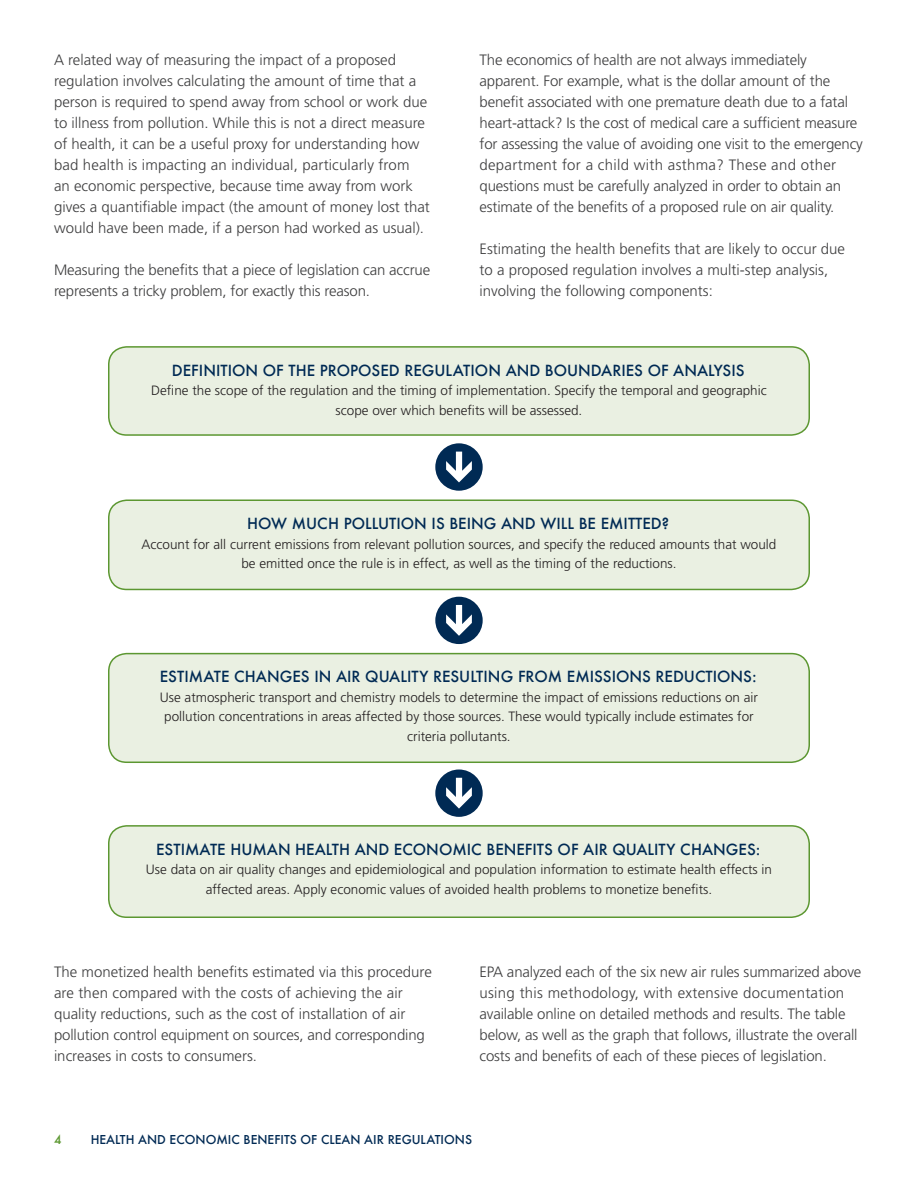
<style>
.page{position:relative;width:918px;height:1188px;background:#fff}
.page>*{position:absolute;margin:0;border:0;box-sizing:border-box;transform-origin:0 0}
.t1{font:300 15px/21px "Frutiger";color:#3e3e3f}
.t2{font:500 15px "Futura";color:#002a54}
.t3{font:300 13.5px/19.5px "Frutiger";color:#231f20;text-align:center}
.t4{font:500 12px "Futura";color:#002a54}
.t5{font:500 12px "Futura";color:#5c9731}
</style>
<div class="page">
<div style="left:109px;top:347px;width:700px;height:88px;background:#eaf0e2;border-radius:18px"></div>
<div style="left:108px;top:346px;width:702px;height:90px;border:2px solid #5c9731;border-radius:18px"></div>
<div style="left:109px;top:500px;width:700px;height:89px;background:#eaf0e2;border-radius:18px"></div>
<div style="left:108px;top:500px;width:702px;height:90px;border:2px solid #5c9731;border-radius:18px"></div>
<div style="left:109px;top:654px;width:700px;height:108px;background:#eaf0e2;border-radius:18px"></div>
<div style="left:108px;top:653px;width:702px;height:110px;border:2px solid #5c9731;border-radius:18px"></div>
<div style="left:109px;top:826px;width:700px;height:91px;background:#eaf0e2;border-radius:18px"></div>
<div style="left:108px;top:825px;width:702px;height:93px;border:2px solid #5c9731;border-radius:18px"></div>
<svg style="left:435px;top:443px;width:48px;height:48px"></svg>
<svg style="left:435px;top:597px;width:48px;height:47px"></svg>
<svg style="left:435px;top:769px;width:48px;height:48px"></svg>
<p class="t1" style="left:54px;top:50px;width:377px">A related way of measuring the impact of a proposed regulation involves calculating the amount of time that a person is required to spend away from school or work due to illness from pollution. While this is not a direct measure of health, it can be a useful proxy for understanding how bad health is impacting an individual, particularly from<br>an economic perspective, because time away from work gives a quantifiable impact (the amount of money lost that would have been made, if a person had worked as usual).</p>
<p class="t1" style="left:54px;top:260px;width:378px">Measuring the benefits that a piece of legislation can accrue represents a tricky problem, for exactly this reason.</p>
<p class="t1" style="left:480px;top:50px;width:385px">The economics of health are not always immediately apparent. For example, what is the dollar amount of the benefit associated with one premature death due to a fatal heart-attack? Is the cost of medical care a sufficient measure for assessing the value of avoiding one visit to the emergency department for a child with asthma? These and other questions must be carefully analyzed in order to obtain an estimate of the benefits of a proposed rule on air quality.</p>
<p class="t1" style="left:480px;top:239px;width:367px">Estimating the health benefits that are likely to occur due to a proposed regulation involves a multi-step analysis, involving the following components:</p>
<p class="t2" style="left:172px;top:360px;width:574px">DEFINITION OF THE PROPOSED REGULATION AND BOUNDARIES OF ANALYSIS</p>
<p class="t3" style="left:151px;top:381px;width:617px">Define the scope of the regulation and the timing of implementation. Specify the temporal and geographic scope over which benefits will be assessed.</p>
<p class="t2" style="left:247px;top:513px;width:423px">HOW MUCH POLLUTION IS BEING AND WILL BE EMITTED?</p>
<p class="t3" style="left:142px;top:534px;width:636px">Account for all current emissions from relevant pollution sources, and specify the reduced amounts that would be emitted once the rule is in effect, as well as the timing of the reductions.</p>
<p class="t2" style="left:160px;top:667px;width:598px">ESTIMATE CHANGES IN AIR QUALITY RESULTING FROM EMISSIONS REDUCTIONS:</p>
<p class="t3" style="left:160px;top:688px;width:600px">Use atmospheric transport and chemistry models to determine the impact of emissions reductions on air pollution concentrations in areas affected by those sources. These would typically include estimates for criteria pollutants.</p>
<p class="t2" style="left:156px;top:839px;width:606px">ESTIMATE HUMAN HEALTH AND ECONOMIC BENEFITS OF AIR QUALITY CHANGES:</p>
<p class="t3" style="left:146px;top:860px;width:628px">Use data on air quality changes and epidemiological and population information to estimate health effects in affected areas. Apply economic values of avoided health problems to monetize benefits.</p>
<p class="t1" style="left:54px;top:961px;width:379px">The monetized health benefits estimated via this procedure are then compared with the costs of achieving the air quality reductions, such as the cost of installation of air pollution control equipment on sources, and corresponding increases in costs to consumers.</p>
<p class="t1" style="left:480px;top:961px;width:383px">EPA analyzed each of the six new air rules summarized above using this methodology, with extensive documentation available online on detailed methods and results. The table below, as well as the graph that follows, illustrate the overall costs and benefits of each of these pieces of legislation.</p>
<p class="t5" style="left:54px;top:1131px;width:9px">4</p>
<p class="t4" style="left:91px;top:1131px;width:383px">HEALTH AND ECONOMIC BENEFITS OF CLEAN AIR REGULATIONS</p>
</div>
